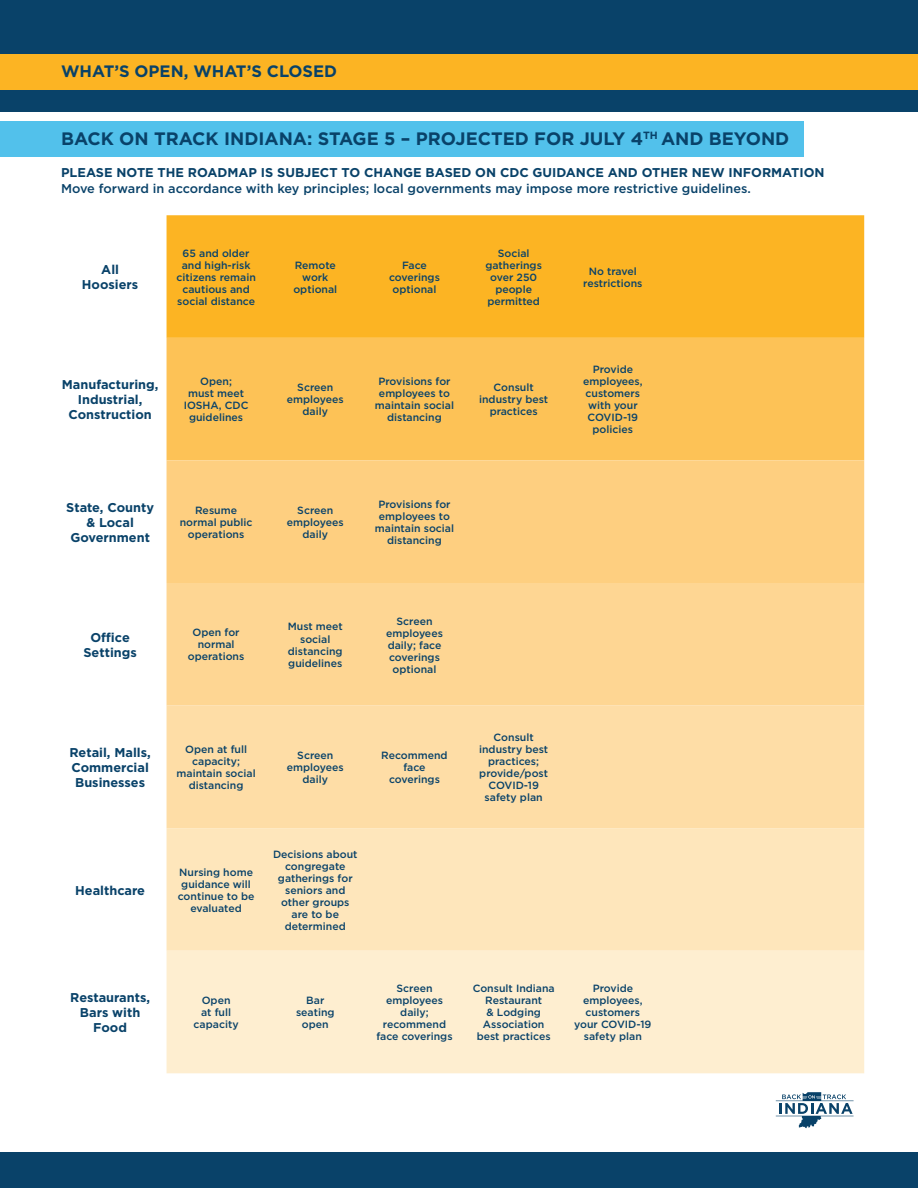
<style>
.page{position:relative;width:918px;height:1188px;background:#fff}
.page>*{position:absolute;margin:0;border:0;box-sizing:border-box;transform-origin:0 0}
.t1{font:700 18px "Gotham";color:#094269}
.t2{font:700 16.5px "Gotham";color:#094269}
.t3{font:700 12.75px/15px "Gotham";color:#094269;text-align:center}
.t4{font:500 12.75px "Gotham";color:#094269}
.t5{font:500 10.5px/12px "Gotham";color:#094269;text-align:center}
</style>
<div class="page">
<div style="left:0;top:1152px;width:918px;height:36px;background:#094269"></div>
<svg style="left:776px;top:1092px;width:78px;height:36px"></svg>
<div style="left:0;top:0;width:918px;height:111px;background:#094269"></div>
<div style="left:0;top:54px;width:918px;height:36px;background:#fcb423"></div>
<div style="left:0;top:121px;width:804px;height:36px;background:#52c1eb"></div>
<div style="left:167px;top:215px;width:697px;height:123px;background:#fcb423"></div>
<div style="left:167px;top:338px;width:697px;height:122px;background:#fdc256"></div>
<div style="left:167px;top:460px;width:697px;height:123px;background:#fecf80"></div>
<div style="left:167px;top:583px;width:697px;height:123px;background:#fed693"></div>
<div style="left:167px;top:706px;width:697px;height:122px;background:#fedda6"></div>
<div style="left:167px;top:828px;width:697px;height:123px;background:#fee6bb"></div>
<div style="left:167px;top:951px;width:697px;height:122px;background:#feeed0"></div>
<h2 class="t2" style="left:61px;top:60px;width:278px">WHAT’S OPEN, WHAT’S CLOSED</h2>
<h1 class="t1" style="left:61px;top:127px;width:730px">BACK ON TRACK INDIANA: STAGE 5 – PROJECTED FOR JULY 4<sup>TH</sup> AND BEYOND</h1>
<p class="t3" style="left:61px;top:165px;width:765px">PLEASE NOTE THE ROADMAP IS SUBJECT TO CHANGE BASED ON CDC GUIDANCE AND OTHER NEW INFORMATION</p>
<p class="t4" style="left:61px;top:181px;width:691px">Move forward in accordance with key principles; local governments may impose more restrictive guidelines.</p>
<p class="t3" style="left:82px;top:262px;width:58px">All<br>Hoosiers</p>
<p class="t5" style="left:176px;top:247px;width:81px">65 and older and high-risk citizens remain cautious and social distance</p>
<p class="t5" style="left:293px;top:259px;width:45px">Remote work optional</p>
<p class="t5" style="left:389px;top:259px;width:52px">Face coverings optional</p>
<p class="t5" style="left:485px;top:247px;width:58px">Social gatherings over 250 people permitted</p>
<p class="t3" style="left:62px;top:377px;width:98px">Manufacturing,<br>Industrial,<br>Construction</p>
<p class="t5" style="left:184px;top:375px;width:66px">Open;<br>must meet<br>IOSHA, CDC guidelines</p>
<p class="t5" style="left:287px;top:381px;width:58px">Screen employees daily</p>
<p class="t5" style="left:375px;top:375px;width:81px">Provisions for employees to maintain social distancing</p>
<p class="t5" style="left:479px;top:382px;width:71px">Consult industry best practices</p>
<p class="t3" style="left:66px;top:500px;width:89px">State, County &amp; Local<br>Government</p>
<p class="t5" style="left:180px;top:504px;width:74px">Resume normal public operations</p>
<p class="t5" style="left:287px;top:504px;width:58px">Screen employees daily</p>
<p class="t5" style="left:375px;top:498px;width:81px">Provisions for employees to maintain social distancing</p>
<p class="t3" style="left:83px;top:630px;width:55px">Office<br>Settings</p>
<p class="t5" style="left:188px;top:627px;width:58px">Open for normal operations</p>
<p class="t5" style="left:288px;top:621px;width:57px">Must meet social distancing guidelines</p>
<p class="t5" style="left:386px;top:615px;width:58px">Screen employees daily; face coverings optional</p>
<p class="t3" style="left:70px;top:745px;width:83px;text-align:left">Retail, Malls,<br>Commercial<br>Businesses</p>
<p class="t5" style="left:177px;top:743px;width:81px">Open at full capacity; maintain social distancing</p>
<p class="t5" style="left:287px;top:749px;width:58px">Screen employees daily</p>
<p class="t5" style="left:381px;top:749px;width:68px">Recommend face coverings</p>
<p class="t3" style="left:75px;top:882px;width:71px">Healthcare</p>
<p class="t5" style="left:178px;top:866px;width:78px">Nursing home guidance will continue to be evaluated</p>
<p class="t5" style="left:273px;top:848px;width:86px">Decisions about congregate gatherings for seniors and other groups are to be determined</p>
<p class="t5" style="left:479px;top:731px;width:71px">Consult industry best practices; provide/post<br>COVID-19 safety plan</p>
<p class="t5" style="left:583px;top:265px;width:61px">No travel restrictions</p>
<p class="t5" style="left:583px;top:364px;width:61px">Provide employees, customers with your<br>COVID-19 policies</p>
<p class="t3" style="left:70px;top:990px;width:81px">Restaurants,<br>Bars with<br>Food</p>
<p class="t5" style="left:194px;top:994px;width:46px">Open<br>at full capacity</p>
<p class="t5" style="left:296px;top:994px;width:40px">Bar seating open</p>
<p class="t5" style="left:376px;top:982px;width:78px">Screen employees daily; recommend face coverings</p>
<p class="t5" style="left:473px;top:982px;width:84px">Consult Indiana<br>Restaurant<br>&amp; Lodging<br>Association best practices</p>
<p class="t5" style="left:574px;top:982px;width:79px">Provide employees, customers your COVID-19 safety plan</p>
</div>
